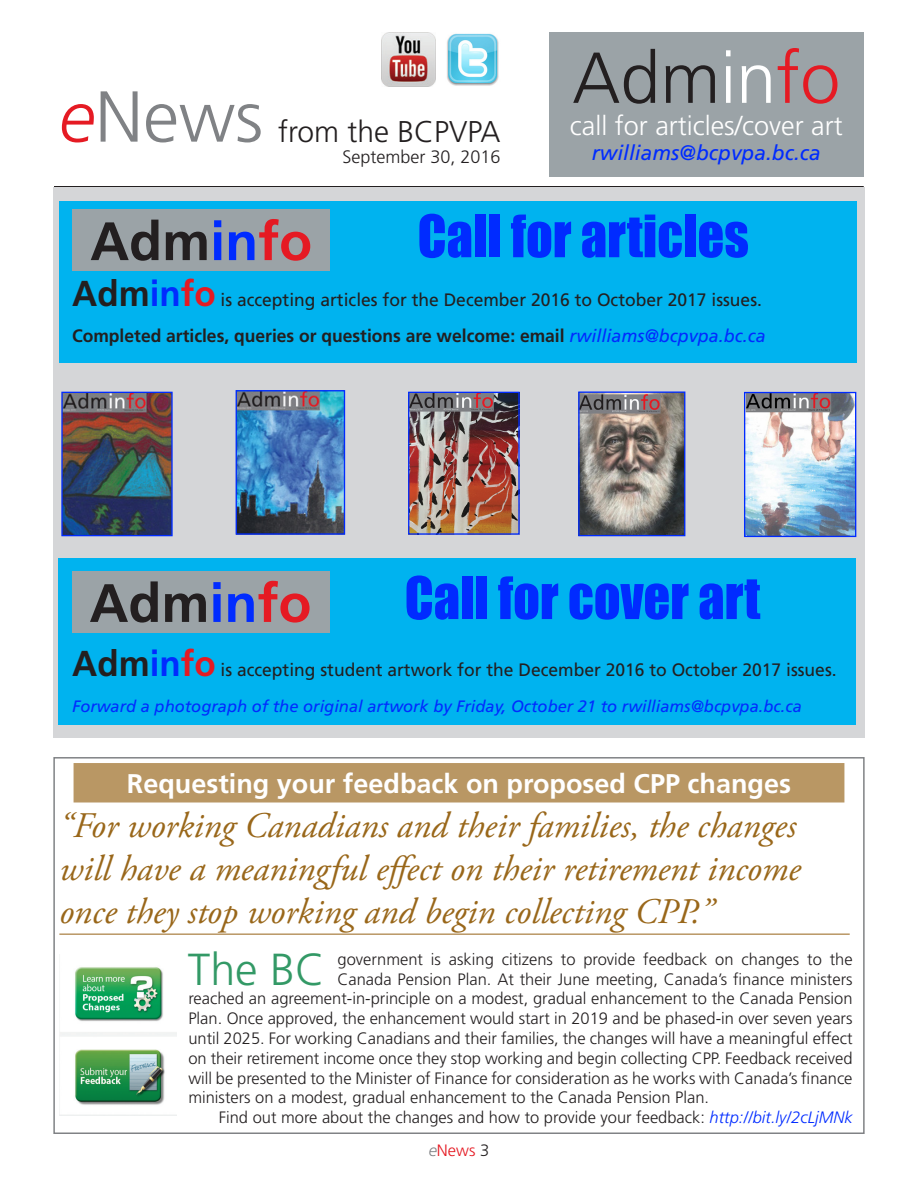
<style>
.page{position:relative;width:918px;height:1188px;background:#fff}
.page>*{position:absolute;margin:0;border:0;box-sizing:border-box;transform-origin:0 0}
.t1{font:300 72px "Frutiger LT Std";color:#231f20}
.t2{font:300 72px "Frutiger LT Std";color:#808285}
.t3{font:54px "Impact";color:#002bff}
.t4{font:700 54px "Frutiger LT Std";color:#231f20}
.t5{font:300 44.85px "Frutiger LT Std";color:#396}
.t6{font:italic 36px/43.2px "Adobe Garamond Pro";color:#99671a}
.t7{font:300 30px "Frutiger LT Std";color:#231f20}
.t8{font:700 27px "Frutiger LT Std";color:#fff}
.t9{font:300 27px "Frutiger LT Std";color:#fff}
.t10{font:italic 21px "Frutiger LT Std";color:#002bff}
.t11{font:18px "Frutiger LT Std";color:#231f20}
.t12{font:700 18px "Frutiger LT Std";color:#231f20}
.t13{font:300 18px "Frutiger LT Std";color:#231f20}
.t14{font:300 16.5px "Frutiger LT Std";color:#231f20}
.t15{font:italic 16.5px "Frutiger LT Std";color:#002bff}
.t16{font:300 16.5px "Frutiger LT Std";color:#e51a23}
.s1{font-style:italic;color:#e51a23}
.s2{color:#fff}
.s3{color:#e51a23}
.s4{color:#002bff}
.s5{font-weight:700;font-size:36px}
.s6{font-weight:700;font-size:36px;color:#002bff}
.s7{font-weight:700;font-size:36px;color:#e51a23}
.s8{font-weight:400;font-style:italic;color:#002bff}
.s9{font-style:italic;color:#002bff}
.s10{font-style:italic;color:#808285}
.s11{color:#231f20}
</style>
<div class="page">
<hr style="left:54px;top:186px;width:810px;height:2px;background:#231f20">
<img style="left:447px;top:33px;width:52px;height:53px">
<img style="left:381px;top:32px;width:54px;height:54px">
<div style="left:53px;top:757px;width:812px;height:377px;border:2px solid #808285"></div>
<div style="left:74px;top:764px;width:770px;height:38px;background:#b99764"></div>
<div style="left:74px;top:763px;width:770px;height:39px;border:2px solid #b99764"></div>
<hr style="left:59px;top:933px;width:791px;height:2px;background:#b99764">
<img style="left:59px;top:967px;width:117px;height:149px">
<div style="left:53px;top:188px;width:812px;height:550px;background:#d5d6d8"></div>
<img style="left:63px;top:394px;width:108px;height:140px">
<div style="left:61px;top:392px;width:112px;height:144px;border:1px solid #002bff"></div>
<img style="left:238px;top:392px;width:105px;height:141px">
<div style="left:236px;top:390px;width:109px;height:145px;border:1px solid #002bff"></div>
<img style="left:580px;top:393px;width:103px;height:141px">
<div style="left:578px;top:391px;width:107px;height:145px;border:1px solid #002bff"></div>
<img style="left:746px;top:394px;width:108px;height:141px">
<div style="left:744px;top:392px;width:112px;height:145px;border:1px solid #002bff"></div>
<img style="left:410px;top:394px;width:108px;height:139px">
<div style="left:408px;top:392px;width:112px;height:143px;border:1px solid #002bff"></div>
<div style="left:58px;top:558px;width:798px;height:166px;background:#00b3ef"></div>
<div style="left:72px;top:571px;width:258px;height:61px;background:#9ba3a7"></div>
<div style="left:59px;top:201px;width:797px;height:161px;background:#00b3ef"></div>
<div style="left:72px;top:209px;width:258px;height:62px;background:#9ba3a7"></div>
<div style="left:549px;top:32px;width:315px;height:145px;background:#9ba3a7"></div>
<h1 class="t2" style="left:59px;top:76px;width:206px"><span class="s1">e</span>News</h1>
<h3 class="t7" style="left:278px;top:114px;width:224px">from the BCPVPA</h3>
<p class="t13" style="left:342px;top:147px;width:160px">September 30, 2016</p>
<p class="t1" style="left:572px;top:37px;width:270px">Adm<span class="s2">in</span><span class="s3">fo</span></p>
<p class="t9" style="left:570px;top:111px;width:274px">call for articles/cover art</p>
<p class="t10" style="left:592px;top:141px;width:231px">rwilliams@bcpvpa.bc.ca</p>
<p class="t4" style="left:90px;top:210px;width:223px">Adm<span class="s4">in</span><span class="s3">fo</span></p>
<p class="t3" style="left:418px;top:194px;width:333px">Call for articles</p>
<p class="t11" style="left:72px;top:289px;width:691px"><span class="s5">Adm</span><span class="s6">in</span><span class="s7">fo</span> is accepting articles for the December 2016 to October 2017 issues.</p>
<p class="t12" style="left:72px;top:325px;width:695px">Completed articles, queries or questions are welcome: email <span class="s8">rwilliams@bcpvpa.bc.ca</span></p>
<p class="t4" style="left:90px;top:571px;width:223px">Adm<span class="s4">in</span><span class="s3">fo</span></p>
<p class="t3" style="left:405px;top:556px;width:357px">Call for cover art</p>
<p class="t11" style="left:72px;top:659px;width:766px"><span class="s5">Adm</span><span class="s6">in</span><span class="s7">fo</span> is accepting student artwork for the December 2016 to October 2017 issues.</p>
<p class="t15" style="left:72px;top:697px;width:731px">Forward a photograph of the original artwork by Friday, October 21 to rwilliams@bcpvpa.bc.ca</p>
<p class="t8" style="left:127px;top:768px;width:666px">Requesting your feedback on proposed CPP changes</p>
<p class="t6" style="left:59px;top:805px;width:743px">“For working Canadians and their families, the changes will have a meaningful effect on their retirement income once they stop working and begin collecting CPP.”</p>
<p class="t5" style="left:188px;top:944px;width:139px">The BC</p>
<p class="t14" style="left:338px;top:950px;width:517px">government is asking citizens to provide feedback on changes to the</p>
<p class="t14" style="left:338px;top:970px;width:517px">Canada Pension Plan. At their June meeting, Canada’s finance ministers</p>
<p class="t14" style="left:188px;top:989px;width:666px">reached an agreement-in-principle on a modest, gradual enhancement to the Canada Pension</p>
<p class="t14" style="left:188px;top:1009px;width:666px">Plan. Once approved, the enhancement would start in 2019 and be phased-in over seven years</p>
<p class="t14" style="left:188px;top:1029px;width:666px">until 2025. For working Canadians and their families, the changes will have a meaningful effect</p>
<p class="t14" style="left:188px;top:1049px;width:666px">on their retirement income once they stop working and begin collecting CPP. Feedback received</p>
<p class="t14" style="left:188px;top:1069px;width:666px">will be presented to the Minister of Finance for consideration as he works with Canada’s finance</p>
<p class="t14" style="left:188px;top:1088px;width:522px">ministers on a modest, gradual enhancement to the Canada Pension Plan.</p>
<p class="t14" style="left:219px;top:1108px;width:635px">Find out more about the changes and how to provide your feedback: <span class="s9">http://bit.ly/2cLjMNk</span></p>
<p class="t16" style="left:429px;top:1141px;width:62px"><span class="s10">e</span>News <span class="s11">3</span></p>
</div>
